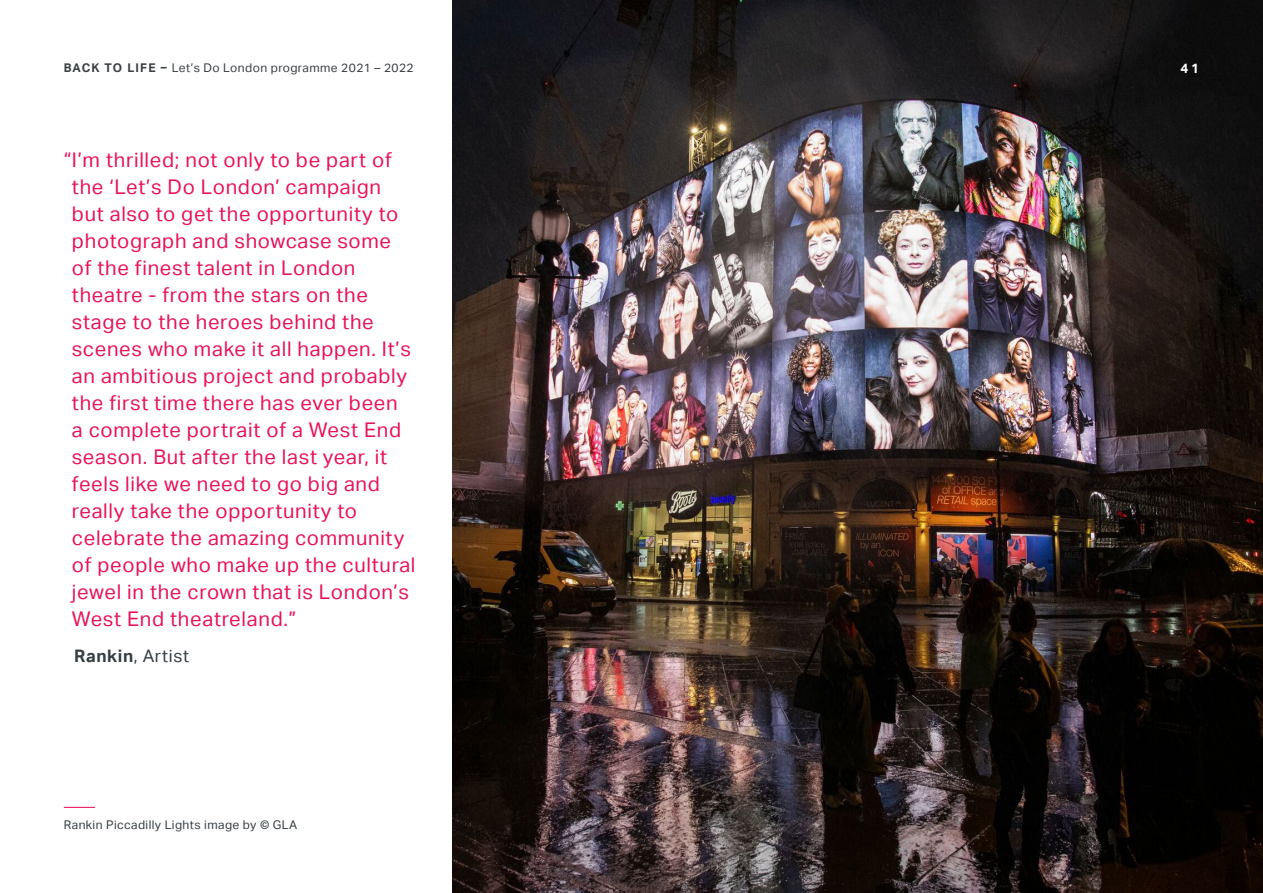
<style>
.page{position:relative;width:1263px;height:893px;background:#fff}
.page>*{position:absolute;margin:0;border:0;box-sizing:border-box;transform-origin:0 0}
.t1{font:20.25px/27px "Aktiv Grotesk";letter-spacing:.035em;color:#e7135d}
.MoL_Body_Copy_11_5_1{font:17.25px "Aktiv Grotesk";letter-spacing:.035em;color:#353d42}
.t2{font:700 13.5px "Aktiv Grotesk";color:#fff}
.t3{font:12px "Aktiv Grotesk";letter-spacing:.035em;color:#393e41}
.SOURCE{font:12px "Aktiv Grotesk";letter-spacing:.035em;color:#353d42}
.s1{font-weight:700}
</style>
<div class="page">
<img style="left:452px;top:0;width:811px;height:893px">
<hr style="left:64px;top:807px;width:31px;height:1px;background:#e71f64">
<p class="t3" style="left:64px;top:61px;width:351px"><span class="s1">BACK TO LIFE –</span> Let’s Do London programme 2021 – 2022</p>
<p class="t1" style="left:72px;top:147px;width:345px;text-indent:-8px">“I’m thrilled; not only to be part of the ‘Let’s Do London’ campaign but also to get the opportunity to photograph and showcase some of the finest talent in London theatre - from the stars on the stage to the heroes behind the scenes who make it all happen. It’s an ambitious project and probably the first time there has ever been<br>a complete portrait of a West End season. But after the last year, it feels like we need to go big and really take the opportunity to celebrate the amazing community of people who make up the cultural jewel in the crown that is London’s<br>West End theatreland.”</p>
<p class="MoL_Body_Copy_11_5_1" style="left:74px;top:646px;width:116px"><span class="s1">Rankin</span>, Artist</p>
<p class="SOURCE" style="left:64px;top:818px;width:235px">Rankin Piccadilly Lights image by © GLA</p>
<p class="t2" style="left:1180px;top:61px;width:20px">41</p>
</div>
